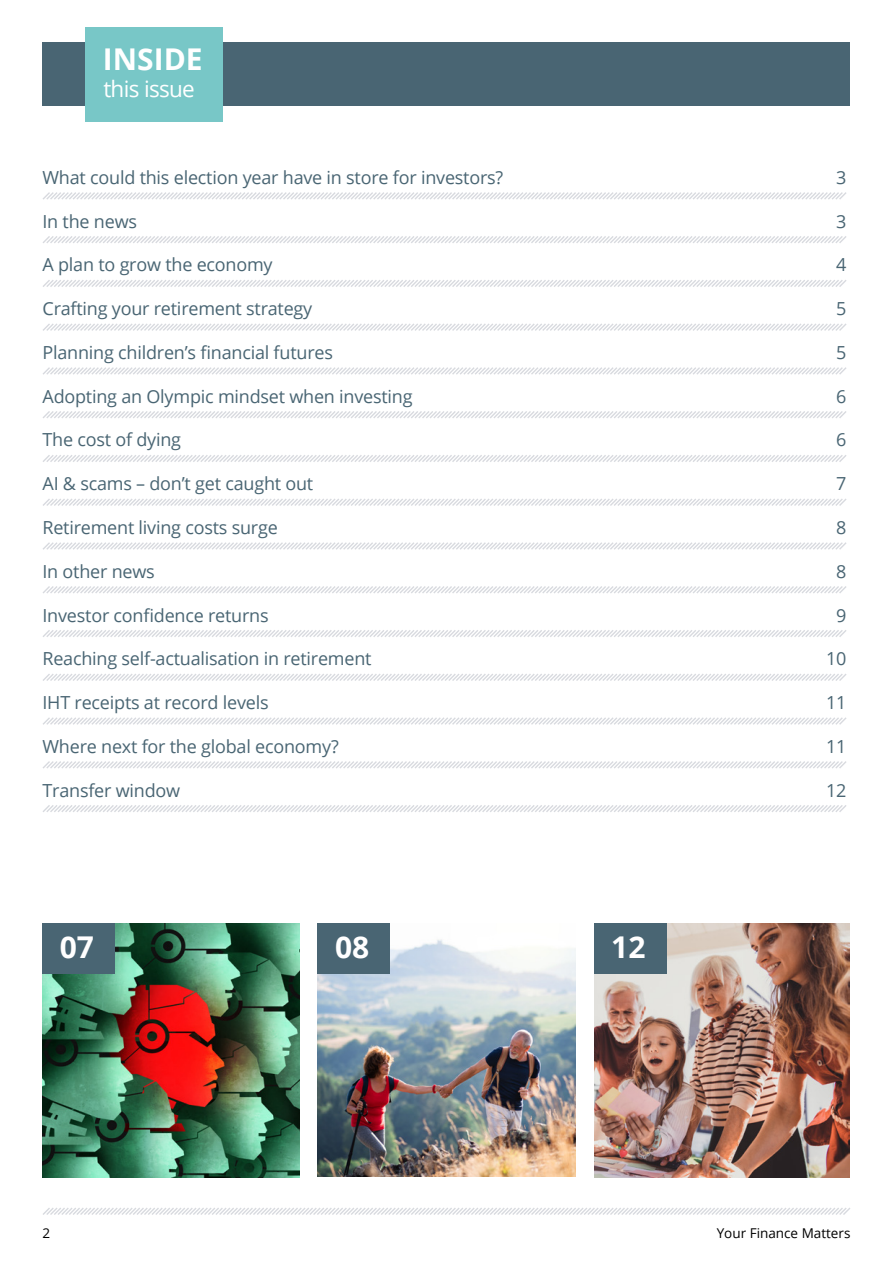
<style>
.page{position:relative;width:893px;height:1263px;background:#fff}
.page>*{position:absolute;margin:0;border:0;box-sizing:border-box;transform-origin:0 0}
.t1{font:700 30px "Open Sans";color:#fff}
.t2{font:22.5px "Open Sans";letter-spacing:-.03em;color:#fff}
.t3{font:18px "Open Sans";letter-spacing:-.01em;color:#496573}
.t4{font:13.5px "Open Sans";color:#000}
</style>
<div class="page">
<svg style="left:43px;top:1208px;width:807px;height:7px"></svg>
<div style="left:43px;top:43px;width:807px;height:63px;background:#496573"></div>
<div style="left:85px;top:27px;width:138px;height:94px;background:#78c7c7"></div>
<img style="left:594px;top:924px;width:256px;height:254px">
<svg style="left:43px;top:192px;width:803px;height:8px"></svg>
<svg style="left:43px;top:236px;width:803px;height:7px"></svg>
<svg style="left:43px;top:280px;width:804px;height:7px"></svg>
<svg style="left:43px;top:323px;width:804px;height:8px"></svg>
<svg style="left:43px;top:367px;width:804px;height:8px"></svg>
<svg style="left:43px;top:411px;width:803px;height:7px"></svg>
<svg style="left:43px;top:455px;width:804px;height:7px"></svg>
<svg style="left:43px;top:498px;width:804px;height:8px"></svg>
<svg style="left:43px;top:542px;width:804px;height:8px"></svg>
<svg style="left:43px;top:586px;width:803px;height:8px"></svg>
<svg style="left:43px;top:630px;width:804px;height:7px"></svg>
<svg style="left:43px;top:674px;width:804px;height:7px"></svg>
<svg style="left:43px;top:717px;width:804px;height:8px"></svg>
<svg style="left:43px;top:761px;width:803px;height:8px"></svg>
<svg style="left:43px;top:805px;width:804px;height:7px"></svg>
<img style="left:318px;top:939px;width:257px;height:238px">
<img style="left:43px;top:924px;width:257px;height:253px">
<div style="left:43px;top:923px;width:72px;height:51px;background:#496573"></div>
<div style="left:318px;top:923px;width:72px;height:51px;background:#496573"></div>
<div style="left:594px;top:923px;width:72px;height:51px;background:#496573"></div>
<h1 class="t1" style="left:103px;top:38px;width:101px">INSIDE</h1>
<p class="t2" style="left:103px;top:73px;width:93px">this issue</p>
<p class="t3" style="left:43px;top:165px;width:462px">What could this election year have in store for investors?</p>
<p class="t3" style="left:836px;top:165px;width:12px">3</p>
<p class="t3" style="left:43px;top:209px;width:96px">In the news</p>
<p class="t3" style="left:836px;top:209px;width:12px">3</p>
<p class="t3" style="left:43px;top:253px;width:232px">A plan to grow the economy</p>
<p class="t3" style="left:836px;top:253px;width:12px">4</p>
<p class="t3" style="left:43px;top:296px;width:271px">Crafting your retirement strategy</p>
<p class="t3" style="left:836px;top:296px;width:12px">5</p>
<p class="t3" style="left:43px;top:340px;width:292px">Planning children’s financial futures</p>
<p class="t3" style="left:836px;top:340px;width:12px">5</p>
<p class="t3" style="left:43px;top:384px;width:372px">Adopting an Olympic mindset when investing</p>
<p class="t3" style="left:836px;top:384px;width:12px">6</p>
<p class="t3" style="left:43px;top:428px;width:140px">The cost of dying</p>
<p class="t3" style="left:836px;top:428px;width:12px">6</p>
<p class="t3" style="left:43px;top:471px;width:272px">AI &amp; scams – don’t get caught out</p>
<p class="t3" style="left:836px;top:471px;width:12px">7</p>
<p class="t3" style="left:43px;top:515px;width:237px">Retirement living costs surge</p>
<p class="t3" style="left:836px;top:515px;width:12px">8</p>
<p class="t3" style="left:43px;top:559px;width:114px">In other news</p>
<p class="t3" style="left:836px;top:559px;width:12px">8</p>
<p class="t3" style="left:43px;top:603px;width:228px">Investor confidence returns</p>
<p class="t3" style="left:836px;top:603px;width:12px">9</p>
<p class="t3" style="left:43px;top:646px;width:331px">Reaching self-actualisation in retirement</p>
<p class="t3" style="left:826px;top:646px;width:22px">10</p>
<p class="t3" style="left:43px;top:690px;width:228px">IHT receipts at record levels</p>
<p class="t3" style="left:826px;top:690px;width:22px">11</p>
<p class="t3" style="left:43px;top:734px;width:298px">Where next for the global economy?</p>
<p class="t3" style="left:826px;top:734px;width:22px">11</p>
<p class="t3" style="left:43px;top:778px;width:139px">Transfer window</p>
<p class="t3" style="left:826px;top:778px;width:22px">12</p>
<h1 class="t1" style="left:60px;top:926px;width:36px">07</h1>
<h1 class="t1" style="left:335px;top:926px;width:36px">08</h1>
<h1 class="t1" style="left:611px;top:926px;width:36px">12</h1>
<p class="t4" style="left:43px;top:1224px;width:9px">2</p>
<p class="t4" style="left:717px;top:1224px;width:135px">Your Finance Matters</p>
</div>
